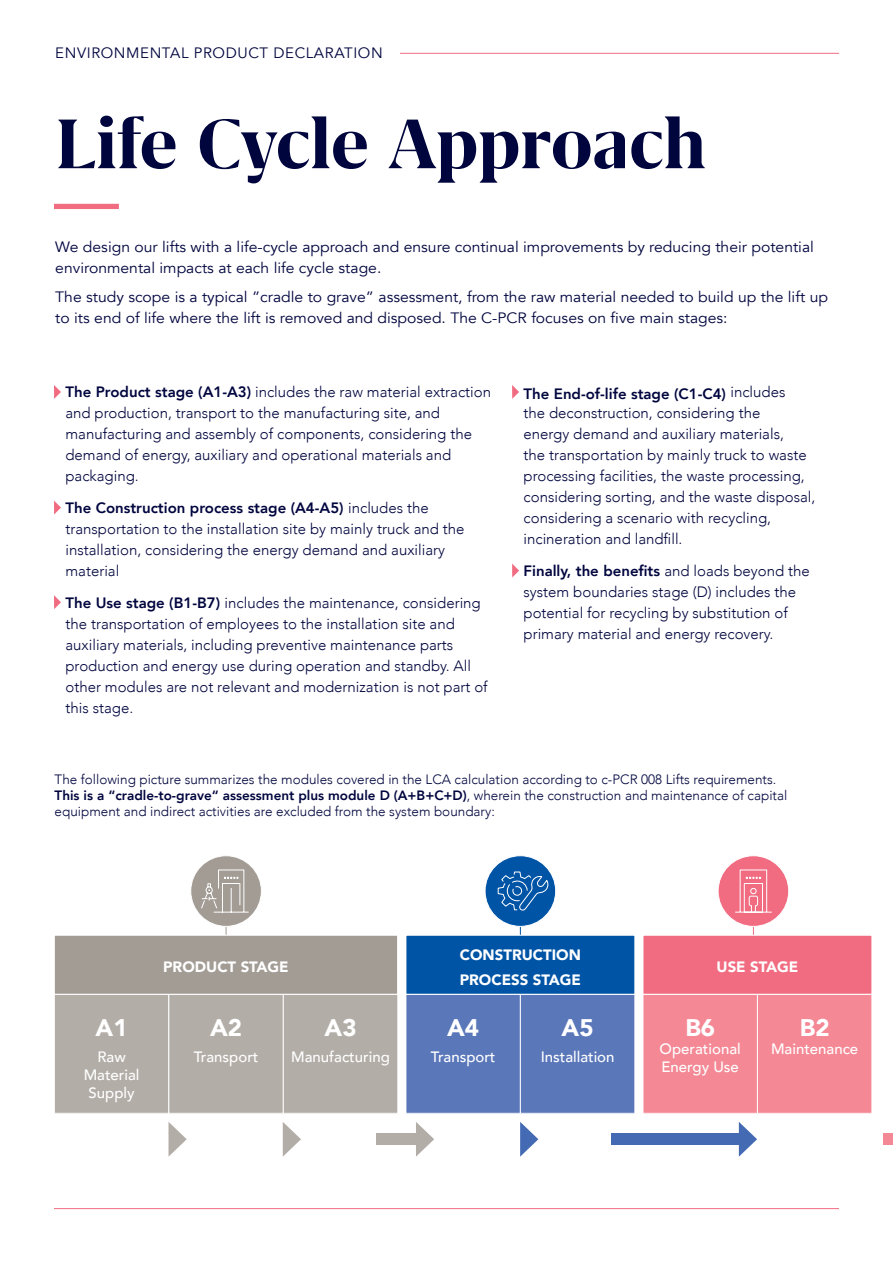
<style>
.page{position:relative;width:893px;height:1263px;background:#fff}
.page>*{position:absolute;margin:0;border:0;box-sizing:border-box;transform-origin:0 0}
.t1{font:700 81px "Grifo M";letter-spacing:-.005em;color:#00053e}
.t2{font:900 24px "Avenir";color:#fff}
.t3{font:300 15px/21px "Avenir";color:#00053e}
.t4{font:15px/21px "Avenir";color:#00053e;scale:1.05 1}
.t5{font:500 15px/18px "Avenir";color:#fff;text-align:center}
.t6{font:900 15px/25px "Avenir";color:#fff}
.t7{font:15px "Avenir";letter-spacing:.04em;color:#00053e}
.t8{font:300 13.5px/16.2px "Avenir";color:#00053e}
.s1{font-weight:800}
</style>
<div class="page">
<hr style="left:54px;top:1208px;width:785px;height:1px;background:#f16b81">
<hr style="left:312px;top:53px;width:527px;height:1px;background:#f16b81">
<div style="left:55px;top:39px;width:345px;height:28px;background:#fff"></div>
<div style="left:54px;top:204px;width:65px;height:5px;background:#f16b81"></div>
<hr style="left:226px;top:919px;width:1px;height:36px;background:#a29c95">
<hr style="left:520px;top:919px;width:1px;height:36px;background:#0054a6">
<hr style="left:753px;top:919px;width:1px;height:36px;background:#f16b81">
<svg style="left:54px;top:385px;width:7px;height:14px"></svg>
<svg style="left:54px;top:501px;width:7px;height:13px"></svg>
<svg style="left:54px;top:595px;width:7px;height:14px"></svg>
<div style="left:54px;top:994px;width:115px;height:119px;background:#b2ada7"></div>
<div style="left:54px;top:994px;width:115px;height:120px;border:1px solid #fff"></div>
<div style="left:169px;top:994px;width:114px;height:119px;background:#b2ada7"></div>
<div style="left:168px;top:994px;width:116px;height:120px;border:1px solid #fff"></div>
<div style="left:283px;top:994px;width:115px;height:119px;background:#b2ada7"></div>
<div style="left:283px;top:994px;width:115px;height:120px;border:1px solid #fff"></div>
<div style="left:54px;top:935px;width:344px;height:59px;background:#a29c95"></div>
<div style="left:54px;top:935px;width:344px;height:59px;border:1px solid #fff"></div>
<div style="left:406px;top:994px;width:114px;height:119px;background:#5a77ba"></div>
<div style="left:406px;top:994px;width:115px;height:120px;border:1px solid #fff"></div>
<div style="left:520px;top:994px;width:115px;height:119px;background:#5a77ba"></div>
<div style="left:520px;top:994px;width:115px;height:120px;border:1px solid #fff"></div>
<div style="left:406px;top:935px;width:229px;height:59px;background:#0054a6"></div>
<div style="left:643px;top:994px;width:114px;height:119px;background:#f48895"></div>
<div style="left:643px;top:994px;width:115px;height:120px;border:1px solid #fff"></div>
<div style="left:757px;top:994px;width:115px;height:119px;background:#f48895"></div>
<div style="left:757px;top:994px;width:115px;height:120px;border:1px solid #fff"></div>
<div style="left:643px;top:935px;width:229px;height:59px;background:#f16b81"></div>
<div style="left:643px;top:935px;width:229px;height:59px;border:1px solid #fff"></div>
<svg style="left:168px;top:1122px;width:19px;height:35px"></svg>
<svg style="left:283px;top:1122px;width:18px;height:35px"></svg>
<svg style="left:520px;top:1122px;width:18px;height:35px"></svg>
<div style="left:376px;top:1134px;width:45px;height:11px;background:#b2ada7"></div>
<svg style="left:416px;top:1122px;width:18px;height:35px"></svg>
<div style="left:612px;top:1134px;width:132px;height:11px;background:#436ab3"></div>
<svg style="left:739px;top:1122px;width:18px;height:35px"></svg>
<div style="left:191px;top:856px;width:70px;height:70px;background:#a29c95;border-radius:50%"></div>
<div style="left:190px;top:855px;width:72px;height:72px;border:1px solid #fff;border-radius:50%"></div>
<svg style="left:201px;top:869px;width:48px;height:44px"></svg>
<div style="left:485px;top:856px;width:71px;height:70px;background:#0054a6;border-radius:50%"></div>
<div style="left:485px;top:855px;width:71px;height:72px;border:1px solid #fff;border-radius:50%"></div>
<svg style="left:497px;top:871px;width:52px;height:41px"></svg>
<div style="left:718px;top:856px;width:71px;height:70px;background:#f16b81;border-radius:50%"></div>
<div style="left:718px;top:855px;width:71px;height:72px;border:1px solid #fff;border-radius:50%"></div>
<svg style="left:735px;top:869px;width:37px;height:44px"></svg>
<div style="left:883px;top:1134px;width:10px;height:11px;background:#f48895"></div>
<svg style="left:512px;top:385px;width:7px;height:14px"></svg>
<svg style="left:512px;top:564px;width:7px;height:13px"></svg>
<p class="t7" style="left:55px;top:44px;width:329px">ENVIRONMENTAL PRODUCT DECLARATION</p>
<h1 class="t1" style="left:55px;top:102px;width:653px">Life Cycle Approach</h1>
<p class="t4" style="left:55px;top:236px;width:724px">We design our lifts with a life-cycle approach and ensure continual improvements by reducing their potential environmental impacts at each life cycle stage.</p>
<p class="t4" style="left:55px;top:287px;width:737px">The study scope is a typical ”cradle to grave” assessment, from the raw material needed to build up the lift up to its end of life where the lift is removed and disposed. The C-PCR focuses on five main stages:</p>
<p class="t3" style="left:65px;top:382px;width:427px"><span class="s1">The Product stage (A1-A3)</span> includes the raw material extraction and production, transport to the manufacturing site, and manufacturing and assembly of components, considering the demand of energy, auxiliary and operational materials and packaging.</p>
<p class="t3" style="left:65px;top:497px;width:401px"><span class="s1">The Construction process stage (A4-A5)</span> includes the transportation to the installation site by mainly truck and the installation, considering the energy demand and auxiliary material</p>
<p class="t3" style="left:65px;top:592px;width:424px"><span class="s1">The Use stage (B1-B7)</span> includes the maintenance, considering the transportation of employees to the installation site and auxiliary materials, including preventive maintenance parts production and energy use during operation and standby. All other modules are not relevant and modernization is not part of this stage.</p>
<p class="t3" style="left:524px;top:384px;width:263px;line-height:19.5px"><span class="s1">The End-of-life stage (C1-C4)</span> includes the deconstruction, considering the</p>
<p class="t3" style="left:524px;top:424px;width:293px">energy demand and auxiliary materials,<br>the transportation by mainly truck to waste processing facilities, the waste processing, considering sorting, and the waste disposal, considering a scenario with recycling, incineration and landfill.</p>
<p class="t3" style="left:524px;top:560px;width:288px"><span class="s1">Finally, the benefits</span> and loads beyond the system boundaries stage (D) includes the potential for recycling by substitution of primary material and energy recovery.</p>
<p class="t8" style="left:55px;top:771px;width:734px">The following picture summarizes the modules covered in the LCA calculation according to c-PCR 008 Lifts requirements.<br><span class="s1">This is a “cradle-to-grave“ assessment plus module D (A+B+C+D)</span>, wherein the construction and maintenance of capital equipment and indirect activities are excluded from the system boundary:</p>
<h2 class="t2" style="left:96px;top:1007px;width:33px">A1</h2>
<p class="t5" style="left:84px;top:1047px;width:57px">Raw<br>Material<br>Supply</p>
<p class="t6" style="left:163px;top:954px;width:127px">PRODUCT STAGE</p>
<h2 class="t2" style="left:210px;top:1007px;width:33px">A2</h2>
<p class="t5" style="left:194px;top:1047px;width:66px">Transport</p>
<h2 class="t2" style="left:325px;top:1007px;width:33px">A3</h2>
<p class="t5" style="left:291px;top:1047px;width:100px">Manufacturing</p>
<p class="t6" style="left:460px;top:941px;width:123px">CONSTRUCTION<br>PROCESS STAGE</p>
<h2 class="t2" style="left:447px;top:1007px;width:33px">A4</h2>
<p class="t5" style="left:431px;top:1047px;width:66px">Transport</p>
<h2 class="t2" style="left:562px;top:1007px;width:33px">A5</h2>
<p class="t5" style="left:541px;top:1047px;width:75px">Installation</p>
<p class="t6" style="left:717px;top:954px;width:83px">USE STAGE</p>
<h2 class="t2" style="left:685px;top:1007px;width:31px">B6</h2>
<p class="t5" style="left:660px;top:1038px;width:83px;text-align:left">Operational<br>Energy Use</p>
<h2 class="t2" style="left:800px;top:1007px;width:31px">B2</h2>
<p class="t5" style="left:771px;top:1038px;width:89px">Maintenance</p>
</div>
